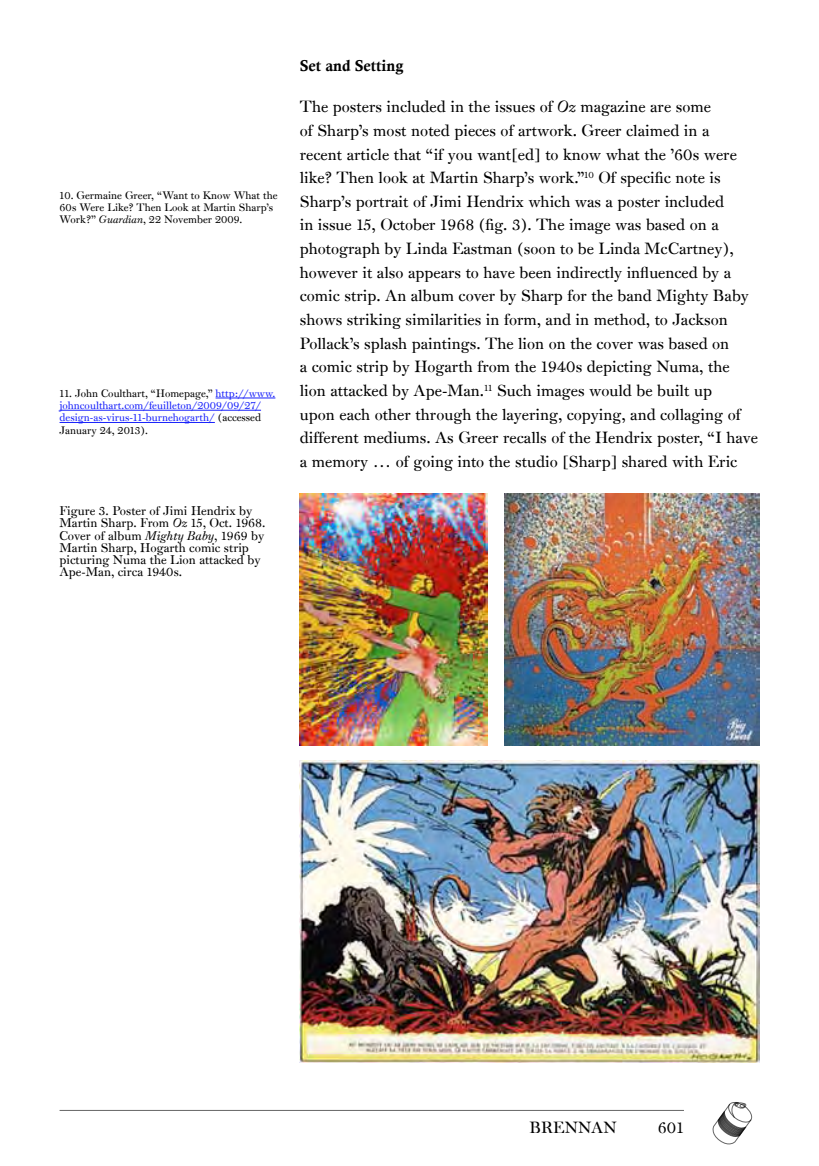
<style>
.page{position:relative;width:819px;height:1166px;background:#fff}
.page>*{position:absolute;margin:0;border:0;box-sizing:border-box;transform-origin:0 0}
.t1{font:15.75px/23.6px "Monticello LT";color:#000}
.t2{font:15.75px "Calis MT Bol";color:#000}
.t3{font:12.25px/12.2px "Monticello LT";color:#000}
.t4{font:10.5px/12.2px "Monticello LT";color:#1922fb}
.t5{font:10.5px/12.2px "Monticello LT";color:#000}
.s1{font-style:italic}
.s2{color:#000}
</style>
<div class="page">
<hr style="left:60px;top:1110px;width:624px;height:1px;background:#000">
<img style="left:299px;top:493px;width:188px;height:252px">
<img style="left:504px;top:493px;width:255px;height:252px">
<img style="left:299px;top:760px;width:460px;height:303px">
<hr style="left:215px;top:398px;width:60px;height:1px;background:#1922fb">
<hr style="left:60px;top:410px;width:201px;height:1px;background:#1922fb">
<hr style="left:60px;top:422px;width:155px;height:1px;background:#1922fb">
<svg style="left:712px;top:1102px;width:41px;height:43px"></svg>
<p class="t5" style="left:60px;top:189px;width:220px">10. Germaine Greer, “Want to Know What the<br>60s Were Like? Then Look at Martin Sharp’s<br>Work?” <span class="s1">Guardian</span>, 22 November 2009.</p>
<p class="t4" style="left:60px;top:387px;width:217px"><span class="s2">11. John Coulthart, “Homepage,”</span> http://www. johncoulthart.com/feuilleton/2009/09/27/ design-as-virus-11-burnehogarth/ <span class="s2">(accessed January 24, 2013).</span></p>
<p class="t3" style="left:60px;top:505px;width:207px">Figure 3. Poster of Jimi Hendrix by<br>Martin Sharp. From <span class="s1">Oz</span> 15, Oct. 1968.<br>Cover of album <span class="s1">Mighty Baby</span>, 1969 by<br>Martin Sharp, Hogarth comic strip picturing Numa the Lion attacked by<br>Ape-Man, circa 1940s.</p>
<p class="t2" style="left:300px;top:57px;width:105px">Set and Setting</p>
<p class="t1" style="left:300px;top:95px;width:459px">The posters included in the issues of <span class="s1">Oz</span> magazine are some<br>of Sharp’s most noted pieces of artwork. Greer claimed in a<br>recent article that “if you want[ed] to know what the ’60s were like? Then look at Martin Sharp’s work.”<sup>10</sup> Of specific note is Sharp’s portrait of Jimi Hendrix which was a poster included<br>in issue 15, October 1968 (fig. 3). The image was based on a photograph by Linda Eastman (soon to be Linda McCartney), however it also appears to have been indirectly influenced by a comic strip. An album cover by Sharp for the band Mighty Baby shows striking similarities in form, and in method, to Jackson Pollack’s splash paintings. The lion on the cover was based on<br>a comic strip by Hogarth from the 1940s depicting Numa, the lion attacked by Ape-Man.<sup>11</sup> Such images would be built up<br>upon each other through the layering, copying, and collaging of different mediums. As Greer recalls of the Hendrix poster, “I have a memory … of going into the studio [Sharp] shared with Eric</p>
<p class="t1" style="left:529px;top:1115px;width:89px">BRENNAN</p>
<p class="t1" style="left:658px;top:1115px;width:27px">601</p>
</div>
